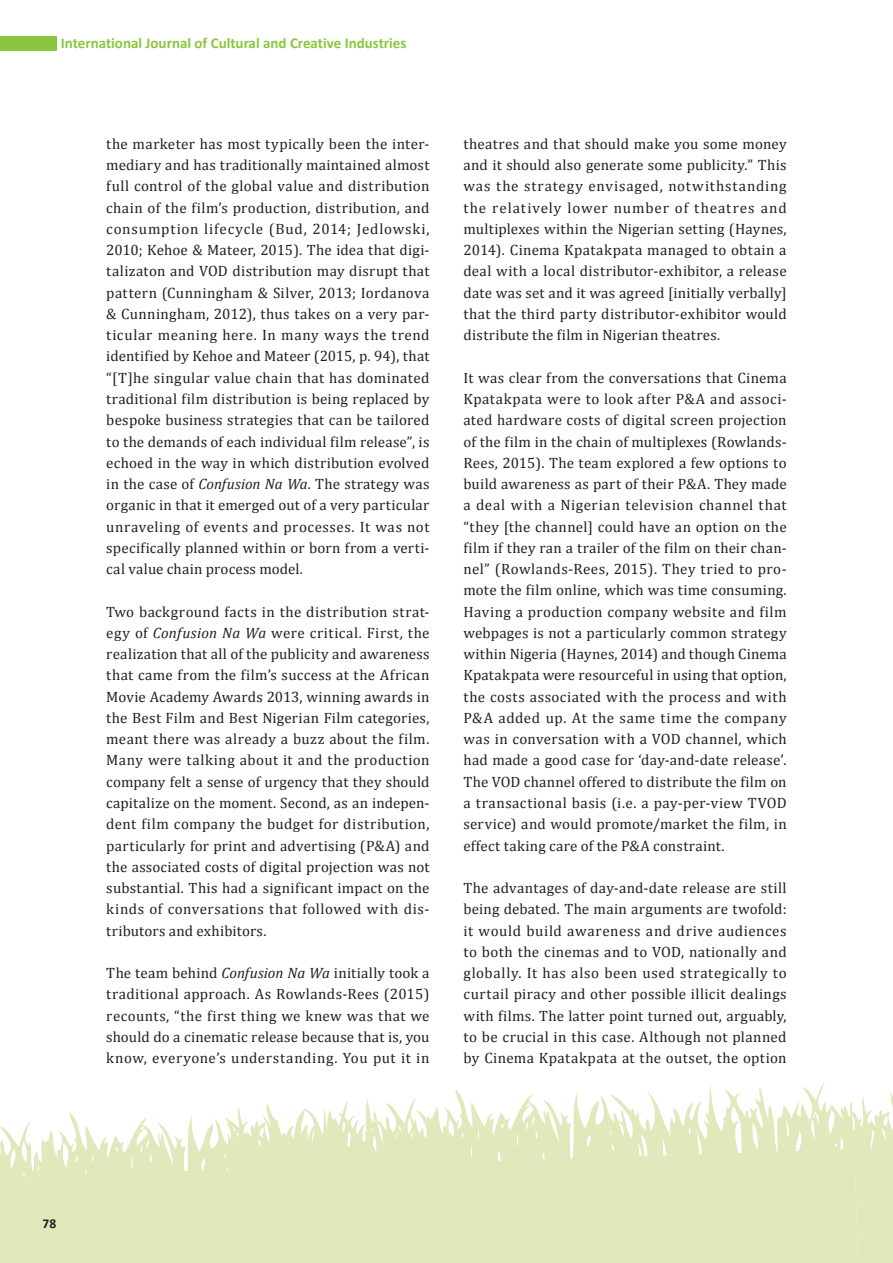
<style>
.page{position:relative;width:893px;height:1263px;background:#fff}
.page>*{position:absolute;margin:0;border:0;box-sizing:border-box;transform-origin:0 0}
.journal{font:15px/21.3px "Cambria";letter-spacing:.02em;color:#231f20;text-align:justify}
.t1{font:700 15px "Calibri";color:#8bc63e}
.t2{font:700 13.5px "Calibri";color:#231f20}
.s1{font-style:italic}
</style>
<div class="page">
<svg style="left:0;top:1083px;width:851px;height:180px;fill:#e0e8bc"></svg>
<svg style="left:851px;top:1092px;width:42px;height:171px;background:#e4ebc6"></svg>
<div style="left:0;top:36px;width:57px;height:15px;background:#8bc63e"></div>
<p class="t1" style="left:61px;top:33px;width:347px">International Journal of Cultural and Creative Industries</p>
<p class="journal" style="left:106px;top:133px;width:325px">the marketer has most typically been the inter&shy;mediary and has traditionally maintained almost full control of the global value and distribution chain of the film’s production, distribution, and consumption lifecycle (Bud, 2014; Jedlowski, 2010; Kehoe &amp; Mateer, 2015). The idea that digi&shy;talizaton and VOD distribution may disrupt that pattern (Cunningham &amp; Silver, 2013; Iordanova &amp; Cunningham, 2012), thus takes on a very par&shy;ticular meaning here. In many ways the trend identified by Kehoe and Mateer (2015, p. 94), that “[T]he singular value chain that has dominated traditional film distribution is being replaced by bespoke business strategies that can be tailored to the demands of each individual film release”, is echoed in the way in which distribution evolved in the case of <span class="s1">Confusion Na Wa</span>. The strategy was organic in that it emerged out of a very particular unraveling of events and processes. It was not specifically planned within or born from a verti&shy;cal value chain process model.</p>
<p class="journal" style="left:106px;top:601px;width:325px">Two background facts in the distribution strat&shy;egy of <span class="s1">Confusion Na Wa</span> were critical. First, the realization that all of the publicity and awareness that came from the film’s success at the African Movie Academy Awards 2013, winning awards in the Best Film and Best Nigerian Film categories, meant there was already a buzz about the film.<br>Many were talking about it and the production company felt a sense of urgency that they should capitalize on the moment. Second, as an indepen&shy;dent film company the budget for distribution, particularly for print and advertising (P&amp;A) and the associated costs of digital projection was not substantial. This had a significant impact on the kinds of conversations that followed with dis&shy;tributors and exhibitors.</p>
<p class="journal" style="left:106px;top:962px;width:325px">The team behind <span class="s1">Confusion Na Wa</span> initially took a traditional approach. As Rowlands-Rees (2015) recounts, “the first thing we knew was that we should do a cinematic release because that is, you know, everyone’s understanding. You put it in</p>
<p class="journal" style="left:463px;top:133px;width:325px">theatres and that should make you some money and it should also generate some publicity.” This was the strategy envisaged, notwithstanding the relatively lower number of theatres and multiplexes within the Nigerian setting (Haynes, 2014). Cinema Kpatakpata managed to obtain a deal with a local distributor-exhibitor, a release date was set and it was agreed [initially verbally] that the third party distributor-exhibitor would distribute the film in Nigerian theatres.</p>
<p class="journal" style="left:463px;top:367px;width:325px">It was clear from the conversations that Cinema Kpatakpata were to look after P&amp;A and associ&shy;ated hardware costs of digital screen projection of the film in the chain of multiplexes (Rowlands-Rees, 2015). The team explored a few options to build awareness as part of their P&amp;A. They made a deal with a Nigerian television channel that “they [the channel] could have an option on the film if they ran a trailer of the film on their chan&shy;nel” (Rowlands-Rees, 2015). They tried to pro&shy;mote the film online, which was time consuming.<br>Having a production company website and film webpages is not a particularly common strategy within Nigeria (Haynes, 2014) and though Cinema Kpatakpata were resourceful in using that option, the costs associated with the process and with P&amp;A added up. At the same time the company was in conversation with a VOD channel, which had made a good case for ‘day-and-date release’.<br>The VOD channel offered to distribute the film on a transactional basis (i.e. a pay-per-view TVOD service) and would promote/market the film, in effect taking care of the P&amp;A constraint.</p>
<p class="journal" style="left:463px;top:877px;width:325px">The advantages of day-and-date release are still being debated. The main arguments are twofold: it would build awareness and drive audiences to both the cinemas and to VOD, nationally and globally. It has also been used strategically to curtail piracy and other possible illicit dealings with films. The latter point turned out, arguably, to be crucial in this case. Although not planned by Cinema Kpatakpata at the outset, the option</p>
<p class="t2" style="left:43px;top:1214px;width:15px">78</p>
</div>
